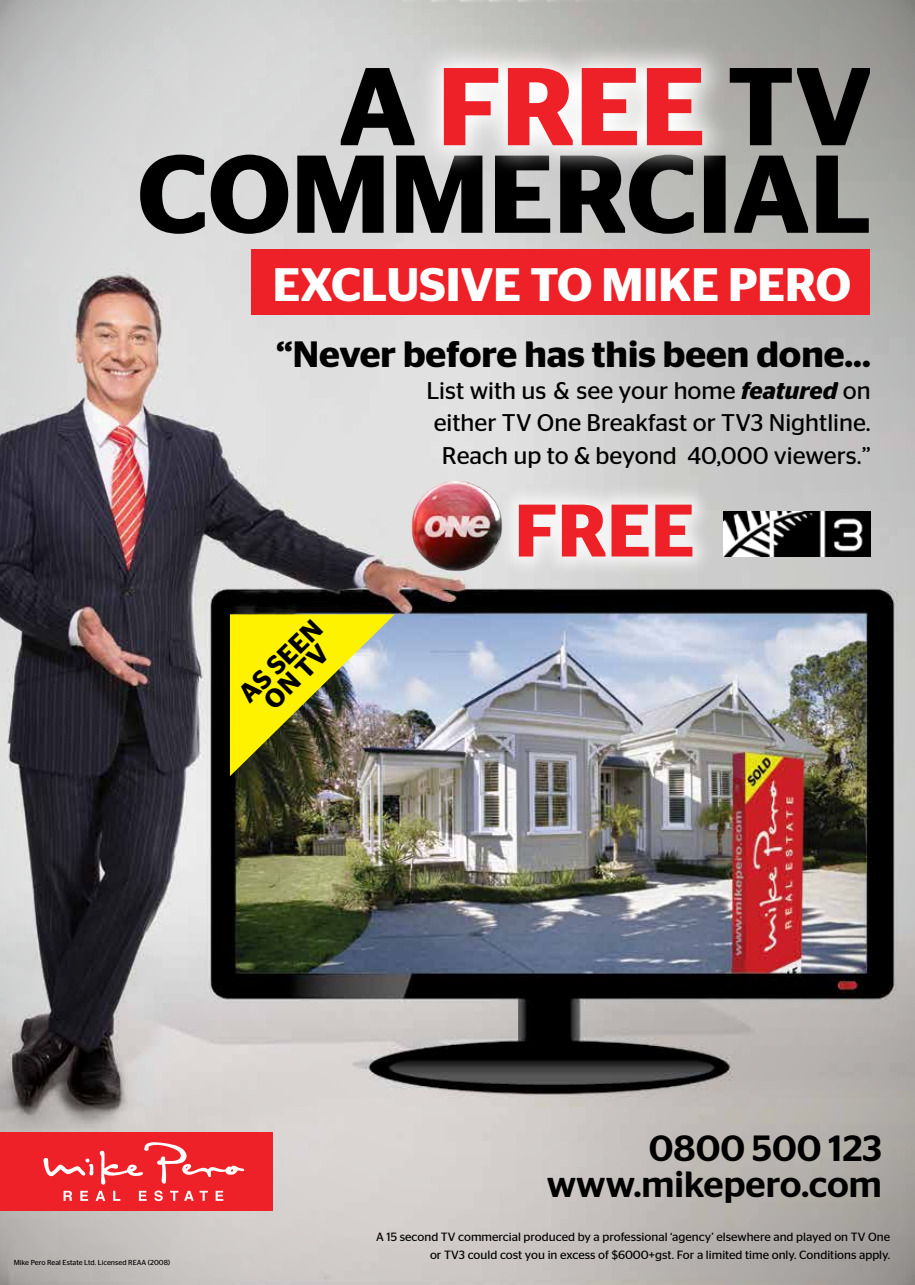
<style>
.page{position:relative;width:915px;height:1285px;background:#fff}
.page>*{position:absolute;margin:0;border:0;box-sizing:border-box;transform-origin:0 0}
.t1{font:600 46.8px "Stag Sans";color:#fff}
.t2{font:600 36.6px "Stag Sans";color:#000}
.t3{font:500 36.45px/35.2px "Stag Sans";color:#000;text-align:right}
.t4{font:600 26.4px/22.4px "Stag Sans";color:#000;text-align:center}
.t5{font:24.15px/32.2px "Stag Sans";color:#000;text-align:right}
.t6{font:12px/18px "Stag Sans";color:#000;text-align:right}
.t7{font:7.2px "Stag Sans";color:#000}
.s1{font-weight:600;font-style:italic}
</style>
<div class="page">
<img style="left:0;top:0;width:914px;height:1284px">
<div style="left:0;top:1132px;width:273px;height:78px;background:#ed2127"></div>
<svg style="left:43px;top:1158px;width:51px;height:18px"></svg>
<svg style="left:100px;top:1142px;width:144px;height:42px"></svg>
<svg style="left:64px;top:1190px;width:8px;height:10px"></svg>
<svg style="left:80px;top:1190px;width:8px;height:10px"></svg>
<svg style="left:96px;top:1190px;width:9px;height:10px"></svg>
<svg style="left:113px;top:1190px;width:7px;height:10px"></svg>
<svg style="left:139px;top:1190px;width:8px;height:10px"></svg>
<svg style="left:154px;top:1190px;width:9px;height:10px"></svg>
<svg style="left:170px;top:1190px;width:8px;height:10px"></svg>
<svg style="left:184px;top:1190px;width:24px;height:10px"></svg>
<svg style="left:215px;top:1190px;width:8px;height:10px"></svg>
<img style="left:406px;top:478px;width:100px;height:97px">
<img style="left:723px;top:511px;width:147px;height:45px">
<div style="left:497px;top:483px;width:216px;height:94px;background:#fff;opacity:.75"></div>
<svg style="left:518px;top:504px;width:174px;height:52px"></svg>
<svg style="left:140px;top:155px;width:728px;height:79px;background:#5a5a59"></svg>
<svg style="left:731px;top:68px;width:138px;height:77px;background:#565654"></svg>
<svg style="left:340px;top:68px;width:74px;height:77px;background:#616161"></svg>
<div style="left:252px;top:249px;width:617px;height:65px;background:#ed2127"></div>
<img style="left:230px;top:614px;width:164px;height:162px">
<svg style="left:414px;top:39px;width:317px;height:136px;background:#aeaeac"></svg>
<svg style="left:443px;top:68px;width:259px;height:77px"></svg>
<h1 class="t1" style="left:273px;top:258px;width:580px">EXCLUSIVE TO MIKE PERO</h1>
<h2 class="t2" style="left:276px;top:333px;width:595px">“Never before has this been done...</h2>
<h3 class="t5" style="left:426px;top:374px;width:445px">List with us &amp; see your home <span class="s1">featured</span> on either TV One Breakfast or TV3 Nightline.<br>Reach up to &amp; beyond 40,000 viewers.”</h3>
<h3 class="t4" style="left:235px;top:689px;width:106px;rotate:-45deg">AS SEEN<br>ON TV</h3>
<p class="t7" style="left:14px;top:1258px;width:158px">Mike Pero Real Estate Ltd. Licensed REAA (2008)</p>
<h3 class="t3" style="left:546px;top:1130px;width:336px">0800 500 123 www.mikepero.com</h3>
<p class="t6" style="left:376px;top:1227px;width:515px">A 15 second TV commercial produced by a professional ‘agency’ elsewhere and played on TV One or TV3 could cost you in excess of $6000+gst. For a limited time only. Conditions apply.</p>
</div>
